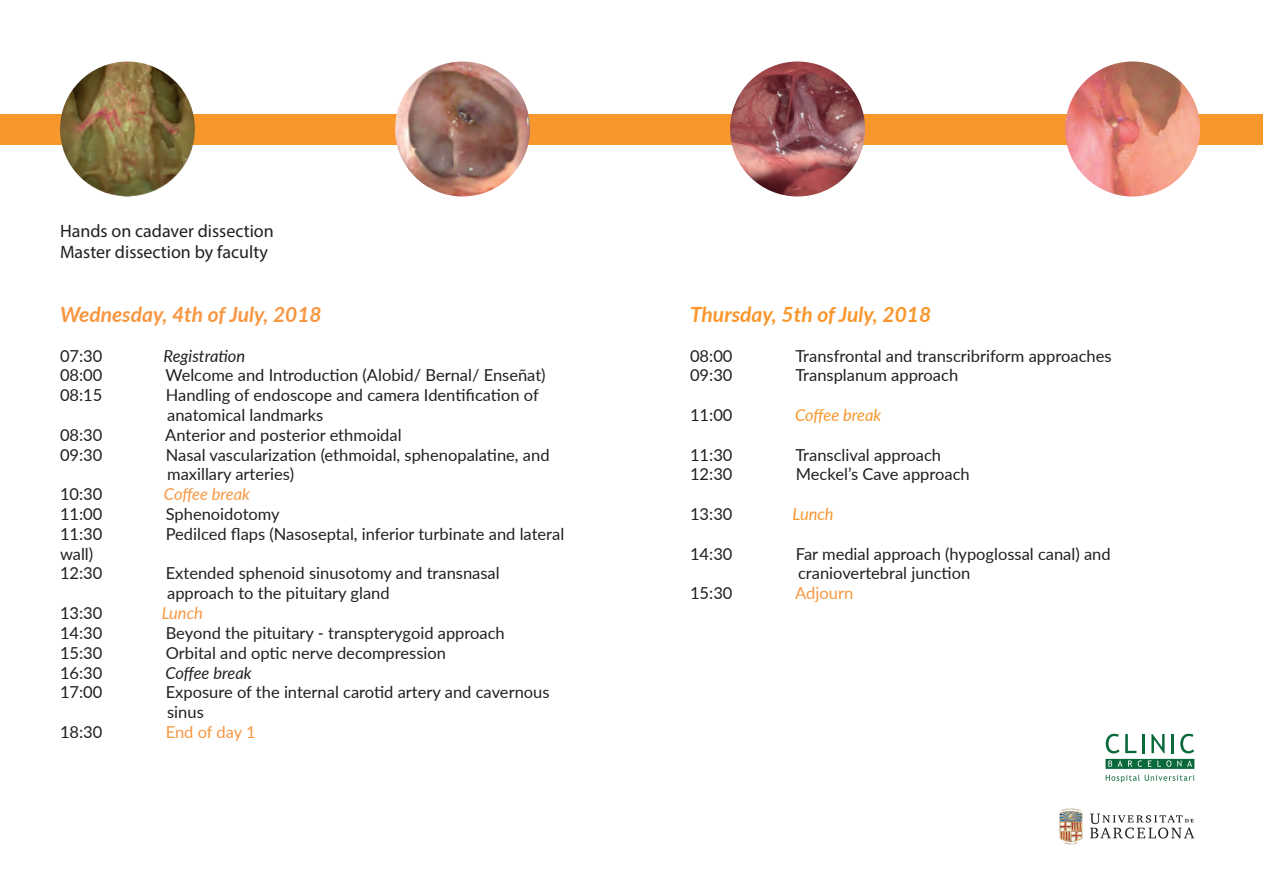
<style>
.page{position:relative;width:1263px;height:893px;background:#fff}
.page>*{position:absolute;margin:0;border:0;box-sizing:border-box;transform-origin:0 0}
.t1{font:italic 700 21px "Lato";color:#f79742}
.t2{font:italic 700 21px "Lato";color:#f7972c}
.t3{font:18px/21.6px "Myriad Pro";color:#231f20}
.t4{font:16.5px/19.8px "Lato";color:#231f20}
.t5{font:italic 16.5px "Lato";color:#231f20}
.t6{font:italic 16.5px "Lato";color:#f79742}
.t7{font:16.5px "Lato";color:#f79742}
.t8{font:italic 16.5px "Lato";color:#f7972c}
</style>
<div class="page">
<svg style="left:1090px;top:814px;width:104px;height:24px"></svg>
<svg style="left:1064px;top:808px;width:19px;height:37px"></svg>
<img style="left:1059px;top:809px;width:23px;height:33px">
<svg style="left:1106px;top:734px;width:13px;height:19px"></svg>
<svg style="left:1125px;top:734px;width:11px;height:19px"></svg>
<svg style="left:1142px;top:734px;width:2px;height:19px"></svg>
<svg style="left:1151px;top:734px;width:13px;height:19px"></svg>
<hr style="left:1171px;top:734px;width:3px;height:19px;background:#0a693a">
<svg style="left:1180px;top:734px;width:14px;height:19px"></svg>
<svg style="left:1106px;top:775px;width:88px;height:7px"></svg>
<svg style="left:1105px;top:759px;width:89px;height:10px"></svg>
<div style="left:0;top:114px;width:1263px;height:30px;background:#f7972c"></div>
<div style="left:730px;top:61px;width:135px;height:135px;background:#fff"></div>
<img style="left:730px;top:61px;width:135px;height:135px;border-radius:67px">
<div style="left:1065px;top:61px;width:135px;height:136px;background:#fff"></div>
<img style="left:1065px;top:61px;width:135px;height:136px;border-radius:67px">
<div style="left:60px;top:61px;width:135px;height:135px;background:#fff"></div>
<img style="left:60px;top:61px;width:135px;height:135px;border-radius:67px">
<div style="left:395px;top:61px;width:135px;height:135px;background:#fff"></div>
<img style="left:395px;top:61px;width:135px;height:135px;border-radius:67px">
<p class="t3" style="left:60px;top:219px;width:215px">Hands on cadaver dissection<br>Master dissection by faculty</p>
<p class="t1" style="left:60px;top:299px;width:263px">Wednesday, 4th of July, 2018</p>
<p class="t4" style="left:60px;top:345px;width:44px">07:30</p>
<p class="t5" style="left:164px;top:344px;width:83px">Registration</p>
<p class="t4" style="left:60px;top:365px;width:44px">08:00</p>
<p class="t4" style="left:166px;top:365px;width:382px">Welcome and Introduction (Alobid/ Bernal/ Enseñat)</p>
<p class="t4" style="left:60px;top:385px;width:44px">08:15</p>
<p class="t4" style="left:166px;top:385px;width:375px">Handling of endoscope and camera Identification of anatomical landmarks</p>
<p class="t4" style="left:60px;top:424px;width:44px">08:30</p>
<p class="t4" style="left:165px;top:424px;width:238px">Anterior and posterior ethmoidal</p>
<p class="t4" style="left:60px;top:444px;width:44px">09:30</p>
<p class="t4" style="left:166px;top:444px;width:385px">Nasal vascularization (ethmoidal, sphenopalatine, and maxillary arteries)</p>
<p class="t4" style="left:60px;top:484px;width:44px">10:30</p>
<p class="t6" style="left:164px;top:482px;width:88px">Coffee break</p>
<p class="t4" style="left:60px;top:503px;width:44px">11:00</p>
<p class="t4" style="left:166px;top:503px;width:115px">Sphenoidotomy</p>
<p class="t4" style="left:60px;top:523px;width:44px">11:30</p>
<p class="t4" style="left:166px;top:523px;width:400px">Pedilced flaps (Nasoseptal, inferior turbinate and lateral</p>
<p class="t4" style="left:60px;top:543px;width:44px">wall)<br>12:30</p>
<p class="t4" style="left:166px;top:563px;width:335px">Extended sphenoid sinusotomy and transnasal approach to the pituitary gland</p>
<p class="t4" style="left:60px;top:602px;width:44px">13:30</p>
<p class="t6" style="left:162px;top:601px;width:43px">Lunch</p>
<p class="t4" style="left:60px;top:622px;width:44px">14:30</p>
<p class="t4" style="left:166px;top:622px;width:341px">Beyond the pituitary - transpterygoid approach</p>
<p class="t4" style="left:60px;top:642px;width:44px">15:30</p>
<p class="t4" style="left:166px;top:642px;width:282px">Orbital and optic nerve decompression</p>
<p class="t4" style="left:60px;top:662px;width:44px">16:30</p>
<p class="t5" style="left:165px;top:661px;width:88px">Coffee break</p>
<p class="t4" style="left:60px;top:682px;width:44px">17:00</p>
<p class="t4" style="left:166px;top:682px;width:385px">Exposure of the internal carotid artery and cavernous sinus</p>
<p class="t4" style="left:60px;top:721px;width:44px">18:30</p>
<p class="t7" style="left:166px;top:720px;width:91px">End of day 1</p>
<p class="t2" style="left:690px;top:299px;width:243px">Thursday, 5th of July, 2018</p>
<p class="t4" style="left:690px;top:345px;width:44px">08:00</p>
<p class="t4" style="left:795px;top:345px;width:318px">Transfrontal and transcribriform approaches</p>
<p class="t4" style="left:690px;top:365px;width:44px">09:30</p>
<p class="t4" style="left:795px;top:365px;width:164px">Transplanum approach</p>
<p class="t4" style="left:690px;top:404px;width:44px">11:00</p>
<p class="t8" style="left:795px;top:403px;width:88px">Coffee break</p>
<p class="t4" style="left:690px;top:444px;width:44px">11:30</p>
<p class="t4" style="left:795px;top:444px;width:147px">Transclival approach</p>
<p class="t4" style="left:690px;top:464px;width:44px">12:30</p>
<p class="t4" style="left:796px;top:464px;width:175px">Meckel’s Cave approach</p>
<p class="t4" style="left:690px;top:503px;width:44px">13:30</p>
<p class="t8" style="left:792px;top:502px;width:43px">Lunch</p>
<p class="t4" style="left:690px;top:543px;width:44px">14:30</p>
<p class="t4" style="left:796px;top:543px;width:316px">Far medial approach (hypoglossal canal) and craniovertebral junction</p>
<p class="t4" style="left:690px;top:583px;width:44px">15:30</p>
<p class="t7" style="left:795px;top:581px;width:59px">Adjourn</p>
</div>
